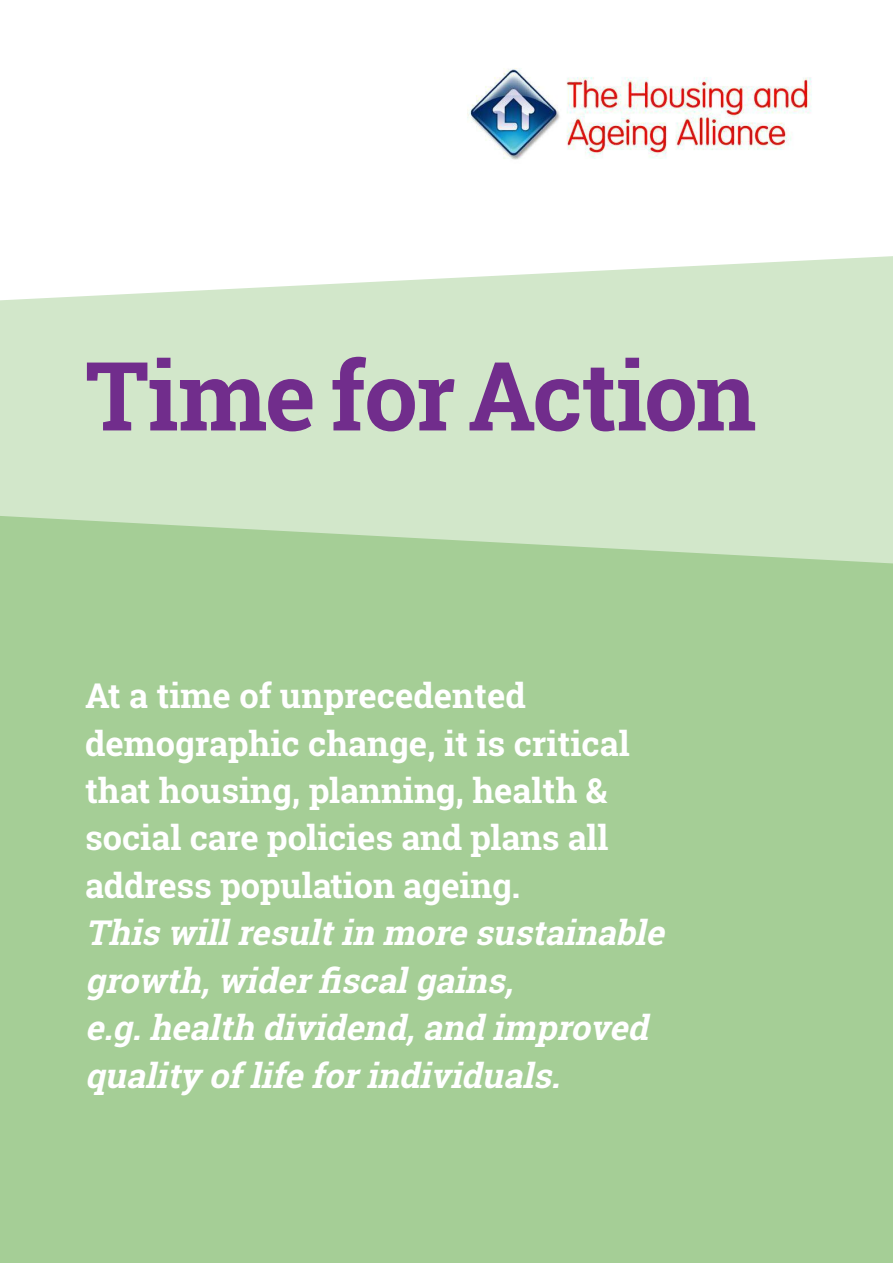
<style>
.page{position:relative;width:893px;height:1263px;background:#fff}
.page>*{position:absolute;margin:0;border:0;box-sizing:border-box;transform-origin:0 0}
.t1{font:700 95.55px "Roboto Slab";letter-spacing:-.015em;color:#712d8c}
.t2{font:700 34.5px/47.4px "Roboto Slab";color:#fff}
.t3{font:italic 700 34.5px/47.4px "Roboto Slab";color:#fff}
</style>
<div class="page">
<div style="left:0;top:497px;width:893px;height:766px;background:#a5ce96"></div>
<svg style="left:0;top:256px;width:893px;height:205px;background:#d6e9cf"></svg>
<img style="left:467px;top:68px;width:345px;height:92px">
<svg style="left:0;top:461px;width:893px;height:102px;fill:#d2e7ca"></svg>
<h1 class="t1" style="left:85px;top:342px;width:673px">Time forAction</h1>
<p class="t2" style="left:85px;top:672px;width:546px">At a time of unprecedented demographic change, it is critical that housing, planning, health &amp; social care policies and plans all address population ageing.</p>
<p class="t3" style="left:85px;top:910px;width:590px">This will result in more sustainable growth, wider fiscal gains,<br>e.g. health dividend, and improved quality of life for individuals.</p>
</div>
